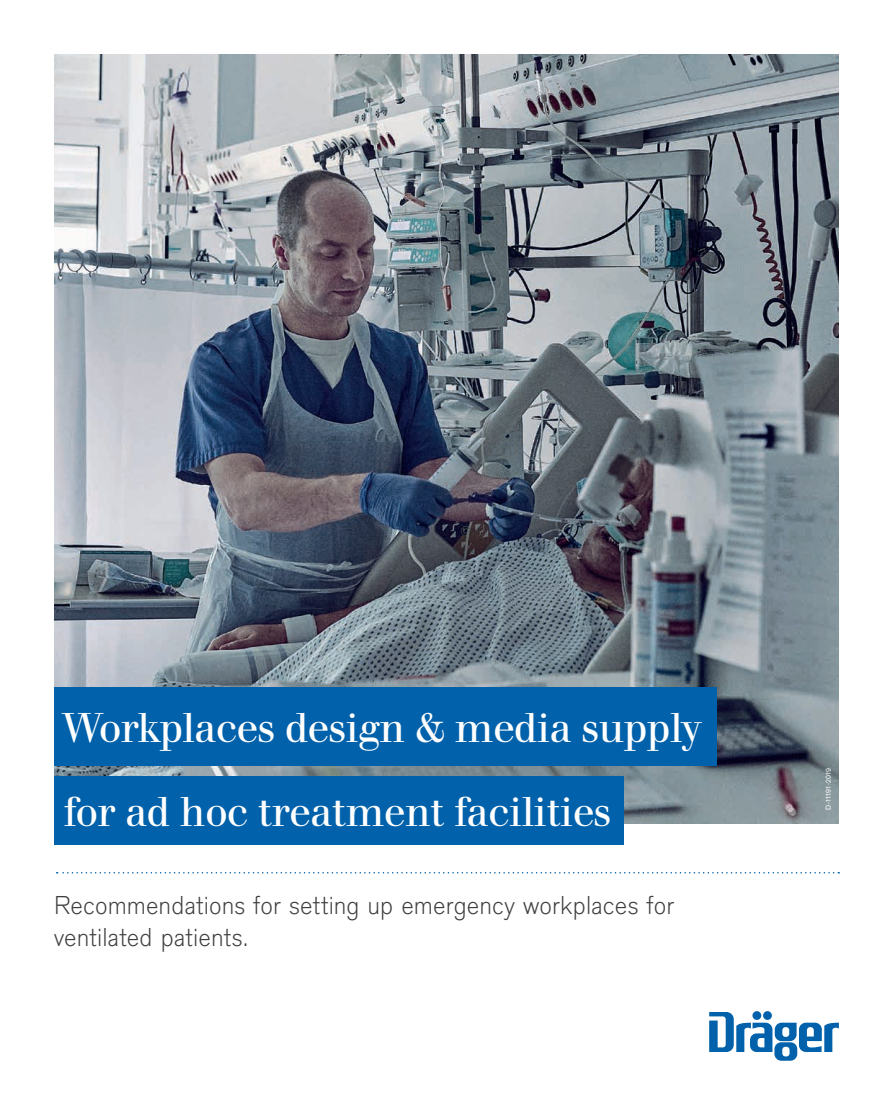
<style>
.page{position:relative;width:893px;height:1106px;background:#fff}
.page>*{position:absolute;margin:0;border:0;box-sizing:border-box;transform-origin:0 0}
.t1{font:43.5px/83.7px "Draeger Walbaum";letter-spacing:-.01em;color:#fff}
.t2{font:300 27px/32.4px "Draeger San";letter-spacing:.005em;color:#3e3e3f}
.t3{font:7.5px "Draeger San";letter-spacing:.025em;color:#fff}
</style>
<div class="page">
<img style="left:54px;top:54px;width:785px;height:769px">
<svg style="left:57px;top:872px;width:782px;height:1px"></svg>
<div style="left:54px;top:687px;width:662px;height:78px;background:#0161aa"></div>
<div style="left:54px;top:776px;width:570px;height:68px;background:#0161aa"></div>
<svg style="left:709px;top:1012px;width:130px;height:48px"></svg>
<h1 class="t1" style="left:64px;top:688px;width:642px">Workplaces design &amp; media supply for ad hoc treatment facilities</h1>
<p class="t2" style="left:54px;top:888px;width:622px">Recommendations for setting up emergency workplaces for ventilated patients.</p>
<p class="t3" style="left:824px;top:810px;width:44px;rotate:-90deg">D-11191-2019</p>
</div>
